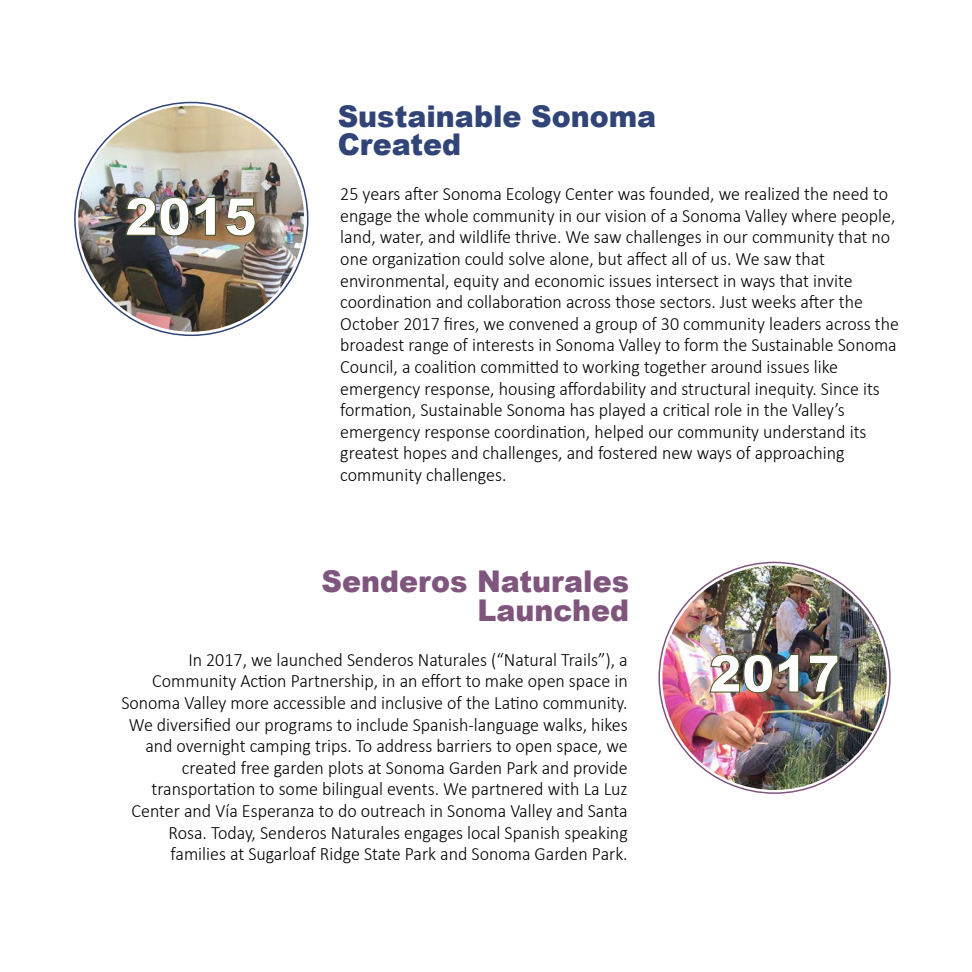
<style>
.page{position:relative;width:972px;height:972px;background:#fff}
.page>*{position:absolute;margin:0;border:0;box-sizing:border-box;transform-origin:0 0}
.t1{font:900 52.05px "Arial";color:#fff;scale:.95 1}
.t2{font:900 51.6px "Arial";color:#fff;scale:.95 1}
.t3{font:900 30px/28.5px "Arial";color:#80557d;text-align:right;scale:.95 1}
.t4{font:900 30px/28.5px "Arial";color:#314478;scale:.95 1}
.t5{font:300 18.9px/21.6px "Calibri";color:#000;scale:.95 1}
</style>
<div class="page">
<img style="left:662px;top:566px;width:225px;height:224px;border-radius:112px">
<img style="left:78px;top:106px;width:226px;height:226px;border-radius:113px">
<img style="left:126px;top:197px;width:63px;height:39px">
<svg style="left:195px;top:197px;width:21px;height:39px"></svg>
<svg style="left:225px;top:198px;width:31px;height:38px"></svg>
<img style="left:710px;top:654px;width:89px;height:39px">
<svg style="left:809px;top:655px;width:29px;height:37px"></svg>
<h1 class="t1" style="left:125px;top:179px;width:141px">2015</h1>
<h3 class="t4" style="left:338px;top:101px;width:337px">Sustainable Sonoma<br>Created</h3>
<p class="t5" style="left:340px;top:183px;width:590px">25 years after Sonoma Ecology Center was founded, we realized the need to engage the whole community in our vision of a Sonoma Valley where people, land, water, and wildlife thrive. We saw challenges in our community that no one organization could solve alone, but affect all of us. We saw that environmental, equity and economic issues intersect in ways that invite coordination and collaboration across those sectors. Just weeks after the October 2017 fires, we convened a group of 30 community leaders across the broadest range of interests in Sonoma Valley to form the Sustainable Sonoma Council, a coalition committed to working together around issues like emergency response, housing affordability and structural inequity. Since its formation, Sustainable Sonoma has played a critical role in the Valley’s emergency response coordination, helped our community understand its greatest hopes and challenges, and fostered new ways of approaching community challenges.</p>
<h3 class="t3" style="left:322px;top:566px;width:325px">Senderos Naturales<br>Launched</h3>
<p class="t5" style="left:121px;top:649px;width:535px;text-align:right">In 2017, we launched Senderos Naturales (“Natural Trails”), a Community Action Partnership, in an effort to make open space in Sonoma Valley more accessible and inclusive of the Latino community.<br>We diversified our programs to include Spanish-language walks, hikes and overnight camping trips. To address barriers to open space, we created free garden plots at Sonoma Garden Park and provide transportation to some bilingual events. We partnered with La Luz Center and Vía Esperanza to do outreach in Sonoma Valley and Santa Rosa. Today, Senderos Naturales engages local Spanish speaking families at Sugarloaf Ridge State Park and Sonoma Garden Park.</p>
<h2 class="t2" style="left:709px;top:636px;width:140px">2017</h2>
</div>
